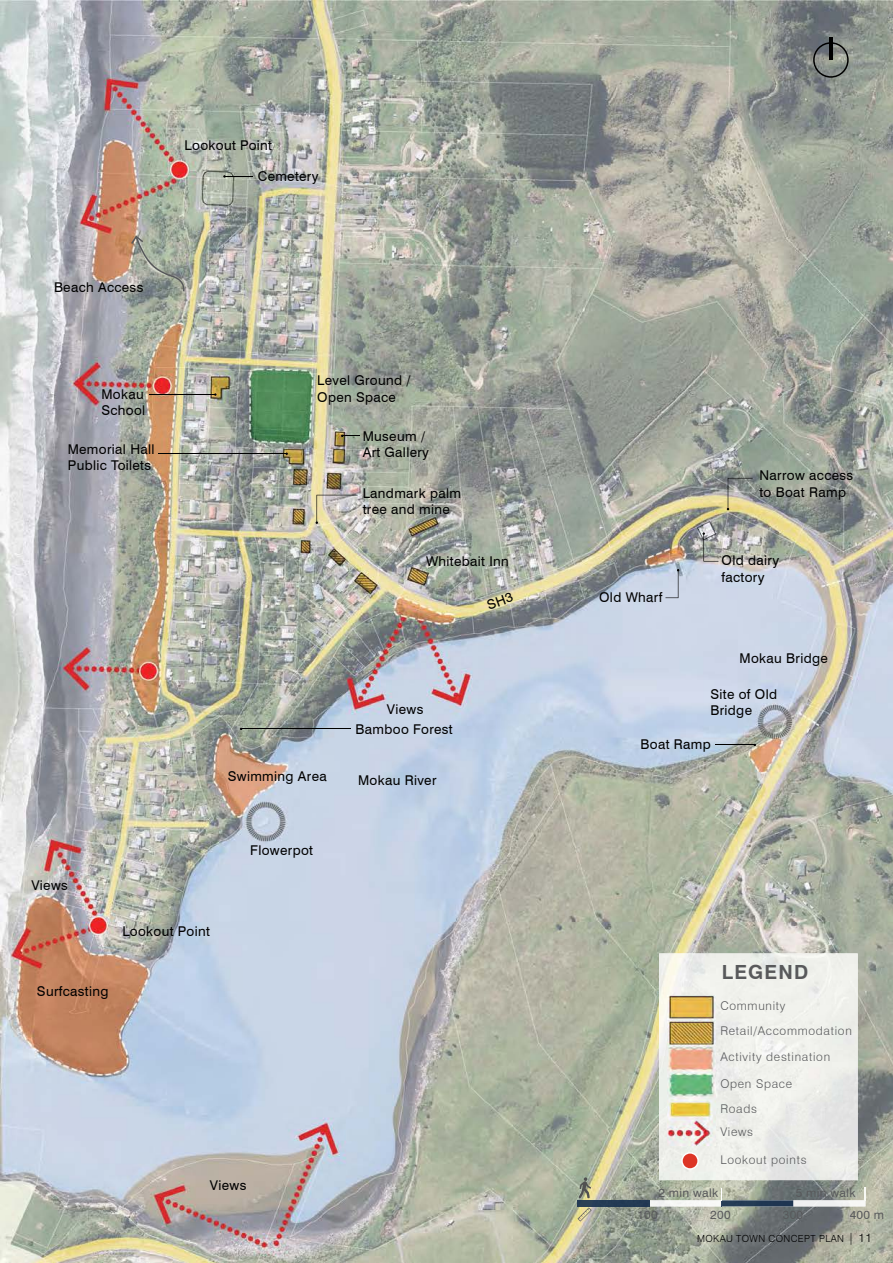
<style>
.page{position:relative;width:893px;height:1263px;background:#fff}
.page>*{position:absolute;margin:0;border:0;box-sizing:border-box;transform-origin:0 0}
.t1{font:700 19.5px "Swiss 721 BT";letter-spacing:.06em;color:#58595b}
.t2{font:13.5px/16.2px "Swiss 721 BT";letter-spacing:.025em;color:#000}
.t3{font:300 12px "Swiss 721 BT";letter-spacing:.06em;color:#58595b}
.t4{font:12px/22.4px "Swiss 721 BT";letter-spacing:.025em;color:#58595b}
.t5{font:300 9.75px "Swiss 721 BT";letter-spacing:.04em;color:#000}
.s1{font-size:12px}
</style>
<div class="page">
<img style="left:0;top:0;width:893px;height:1263px">
<img style="left:659px;top:953px;width:199px;height:227px">
<img style="left:667px;top:995px;width:48px;height:150px">
<svg style="left:131px;top:236px;width:54px;height:55px;background:#9ca398"></svg>
<svg style="left:727px;top:478px;width:26px;height:32px"></svg>
<svg style="left:702px;top:532px;width:16px;height:29px"></svg>
<svg style="left:665px;top:569px;width:14px;height:29px"></svg>
<hr style="left:159px;top:453px;width:128px;height:1px;background:#000">
<hr style="left:149px;top:394px;width:66px;height:1px;background:#000">
<svg style="left:341px;top:435px;width:18px;height:2px"></svg>
<hr style="left:715px;top:745px;width:40px;height:1px;background:#000">
<hr style="left:241px;top:729px;width:109px;height:1px;background:#000">
<svg style="left:223px;top:175px;width:30px;height:3px"></svg>
<svg style="left:316px;top:495px;width:42px;height:29px"></svg>
<svg style="left:813px;top:42px;width:36px;height:36px"></svg>
<hr style="left:829px;top:38px;width:3px;height:22px;background:#000">
<svg style="left:681px;top:1152px;width:18px;height:18px"></svg>
<img style="left:578px;top:1200px;width:287px;height:6px">
<svg style="left:721px;top:1188px;width:1px;height:18px"></svg>
<svg style="left:865px;top:1188px;width:1px;height:13px"></svg>
<svg style="left:577px;top:1207px;width:15px;height:14px"></svg>
<svg style="left:579px;top:1177px;width:12px;height:21px"></svg>
<svg style="left:486px;top:592px;width:28px;height:18px"></svg>
<p class="t2" style="left:185px;top:137px;width:89px">Lookout Point</p>
<p class="t2" style="left:258px;top:168px;width:62px">Cemetery</p>
<p class="t2" style="left:54px;top:279px;width:91px">Beach Access</p>
<p class="t2" style="left:101px;top:386px;width:45px">Mokau<br>School</p>
<p class="t2" style="left:68px;top:441px;width:88px">Memorial Hall<br>Public Toilets</p>
<p class="t2" style="left:317px;top:372px;width:95px">Level Ground /<br>Open Space</p>
<p class="t2" style="left:363px;top:428px;width:68px">Museum /<br>Art Gallery</p>
<p class="t2" style="left:363px;top:485px;width:100px">Landmark palm tree and mine</p>
<p class="t2" style="left:426px;top:553px;width:84px">Whitebait Inn</p>
<p class="t2" style="left:31px;top:877px;width:38px">Views</p>
<p class="t2" style="left:228px;top:768px;width:100px">Swimming Area</p>
<p class="t2" style="left:250px;top:842px;width:64px">Flowerpot</p>
<p class="t2" style="left:387px;top:701px;width:38px">Views</p>
<p class="t2" style="left:356px;top:721px;width:99px">Bamboo Forest</p>
<p class="t2" style="left:358px;top:772px;width:80px">Mokau River</p>
<p class="t2" style="left:122px;top:923px;width:89px">Lookout Point</p>
<p class="t2" style="left:37px;top:983px;width:73px">Surfcasting</p>
<p class="t2" style="left:210px;top:1177px;width:38px">Views</p>
<p class="t2" style="left:759px;top:467px;width:95px">Narrow access to Boat Ramp</p>
<p class="t2" style="left:599px;top:589px;width:65px">Old Wharf</p>
<p class="t2" style="left:722px;top:552px;width:59px">Old dairy factory</p>
<p class="t2" style="left:739px;top:650px;width:90px">Mokau Bridge</p>
<p class="t2" style="left:710px;top:686px;width:68px">Site of Old<br>Bridge</p>
<p class="t2" style="left:641px;top:736px;width:72px">Boat Ramp</p>
<h1 class="t1" style="left:722px;top:960px;width:88px">LEGEND</h1>
<p class="t3" style="left:720px;top:998px;width:67px">Community</p>
<p class="t3" style="left:720px;top:1023px;width:133px">Retail/Accommodation</p>
<p class="t3" style="left:720px;top:1049px;width:111px">Activity destination</p>
<p class="t3" style="left:720px;top:1076px;width:73px">Open Space</p>
<p class="t3" style="left:720px;top:1124px;width:34px">Views</p>
<p class="t3" style="left:720px;top:1101px;width:38px">Roads</p>
<p class="t3" style="left:720px;top:1152px;width:88px">Lookout points</p>
<p class="t4" style="left:658px;top:1181px;width:61px">2 min walk</p>
<p class="t4" style="left:850px;top:1181px;width:36px;text-indent:-54px">5 min walk<br>400 m</p>
<p class="t5" style="left:697px;top:1232px;width:176px">MOKAU TOWN CONCEPT PLAN <span class="s1">| 11</span></p>
<p class="t4" style="left:637px;top:1204px;width:22px">100</p>
<p class="t4" style="left:710px;top:1204px;width:22px">200</p>
</div>
